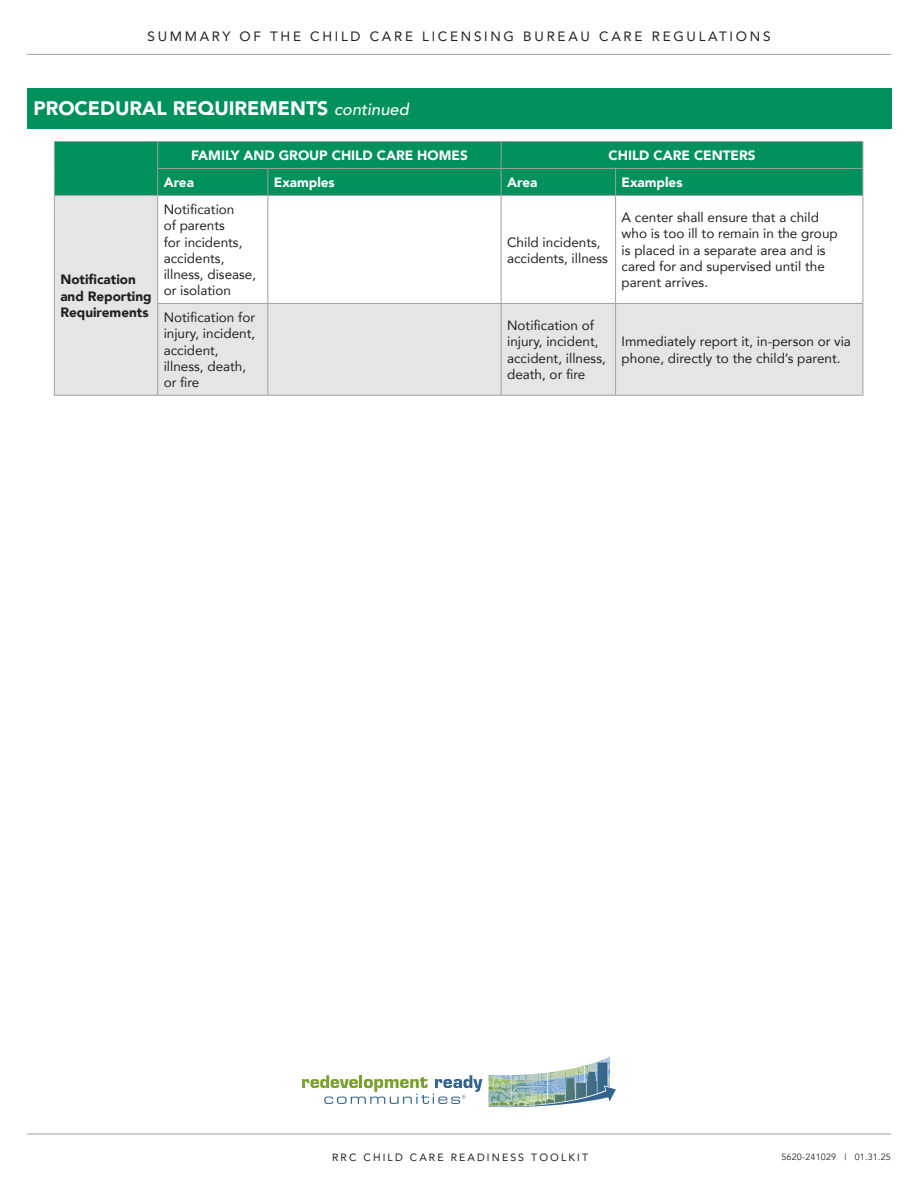
<style>
.page{position:relative;width:918px;height:1188px;background:#fff}
.page>*{position:absolute;margin:0;border:0;box-sizing:border-box;transform-origin:0 0}
.Suggested_Actions{font:900 19.5px "Avenir";color:#fff}
.t1{font:13.5px/16.2px "Avenir";color:#231f20}
.t2{font:900 13.5px "Avenir";color:#fff}
.t3{font:13.5px "Avenir";letter-spacing:.2em;color:#231f20}
.t4{font:900 13.5px/16.2px "Avenir";color:#231f20}
.t5{font:10.5px "Avenir";letter-spacing:.2em;color:#231f20}
.t6{font:9px "Avenir";letter-spacing:.02em;color:#231f20}
.s1{font-weight:500;font-style:italic;font-size:16.5px}
</style>
<div class="page">
<hr style="left:27px;top:1134px;width:864px;height:1px;background:#a0a1a5">
<hr style="left:27px;top:54px;width:864px;height:1px;background:#a0a1a5">
<div style="left:55px;top:142px;width:808px;height:53px;background:#00915c"></div>
<svg style="left:55px;top:196px;width:808px;height:199px;fill:#e4e5e7"></svg>
<hr style="left:54px;top:141px;width:104px;height:1px;background:#a0a1a5">
<hr style="left:158px;top:141px;width:110px;height:1px;background:#a0a1a5">
<hr style="left:268px;top:141px;width:233px;height:1px;background:#a0a1a5">
<hr style="left:501px;top:141px;width:115px;height:1px;background:#a0a1a5">
<hr style="left:616px;top:141px;width:247px;height:1px;background:#a0a1a5">
<svg style="left:54px;top:142px;width:1px;height:53px"></svg>
<hr style="left:157px;top:168px;width:111px;height:1px;background:#a0a1a5">
<svg style="left:157px;top:142px;width:1px;height:53px"></svg>
<hr style="left:268px;top:168px;width:233px;height:1px;background:#a0a1a5">
<svg style="left:267px;top:169px;width:1px;height:26px"></svg>
<hr style="left:501px;top:168px;width:115px;height:1px;background:#a0a1a5">
<svg style="left:501px;top:142px;width:1px;height:53px"></svg>
<hr style="left:616px;top:168px;width:247px;height:1px;background:#a0a1a5">
<svg style="left:615px;top:169px;width:1px;height:26px"></svg>
<svg style="left:863px;top:142px;width:1px;height:53px"></svg>
<hr style="left:54px;top:195px;width:104px;height:1px;background:#a0a1a5">
<hr style="left:54px;top:196px;width:1px;height:107px;background:#a0a1a5">
<hr style="left:158px;top:195px;width:110px;height:1px;background:#a0a1a5">
<hr style="left:157px;top:196px;width:1px;height:107px;background:#a0a1a5">
<hr style="left:268px;top:195px;width:233px;height:1px;background:#a0a1a5">
<hr style="left:267px;top:196px;width:1px;height:107px;background:#a0a1a5">
<hr style="left:501px;top:195px;width:115px;height:1px;background:#a0a1a5">
<hr style="left:501px;top:196px;width:1px;height:107px;background:#a0a1a5">
<hr style="left:616px;top:195px;width:247px;height:1px;background:#a0a1a5">
<hr style="left:615px;top:196px;width:1px;height:107px;background:#a0a1a5">
<hr style="left:863px;top:196px;width:1px;height:107px;background:#a0a1a5">
<hr style="left:54px;top:303px;width:1px;height:92px;background:#a0a1a5">
<hr style="left:157px;top:303px;width:111px;height:1px;background:#a0a1a5">
<hr style="left:157px;top:304px;width:1px;height:91px;background:#a0a1a5">
<hr style="left:268px;top:303px;width:233px;height:1px;background:#a0a1a5">
<hr style="left:267px;top:304px;width:1px;height:91px;background:#a0a1a5">
<hr style="left:501px;top:303px;width:115px;height:1px;background:#a0a1a5">
<hr style="left:501px;top:304px;width:1px;height:91px;background:#a0a1a5">
<hr style="left:616px;top:303px;width:247px;height:1px;background:#a0a1a5">
<hr style="left:615px;top:304px;width:1px;height:91px;background:#a0a1a5">
<hr style="left:863px;top:304px;width:1px;height:91px;background:#a0a1a5">
<hr style="left:54px;top:395px;width:104px;height:1px;background:#a0a1a5">
<hr style="left:158px;top:395px;width:110px;height:1px;background:#a0a1a5">
<hr style="left:268px;top:395px;width:233px;height:1px;background:#a0a1a5">
<hr style="left:501px;top:395px;width:115px;height:1px;background:#a0a1a5">
<hr style="left:616px;top:395px;width:247px;height:1px;background:#a0a1a5">
<div style="left:27px;top:88px;width:864px;height:40px;background:#00915c"></div>
<svg style="left:488px;top:1057px;width:128px;height:50px"></svg>
<svg style="left:302px;top:1075px;width:180px;height:29px"></svg>
<p class="t3" style="left:147px;top:25px;width:625px">SUMMARY OF THE CHILD CARE LICENSING BUREAU CARE REGULATIONS</p>
<p class="Suggested_Actions" style="left:33px;top:91px;width:377px">PROCEDURAL REQUIREMENTS <span class="s1">continued</span></p>
<p class="t4" style="left:60px;top:271px;width:93px">Notification and Reporting<br>Requirements</p>
<p class="t2" style="left:191px;top:144px;width:278px">FAMILY AND GROUP CHILD CARE HOMES</p>
<p class="t2" style="left:609px;top:144px;width:148px">CHILD CARE CENTERS</p>
<p class="t2" style="left:164px;top:171px;width:32px">Area</p>
<p class="t2" style="left:274px;top:171px;width:63px">Examples</p>
<p class="t2" style="left:507px;top:171px;width:32px">Area</p>
<p class="t2" style="left:622px;top:171px;width:63px">Examples</p>
<p class="t1" style="left:164px;top:201px;width:94px">Notification<br>of parents<br>for incidents, accidents, illness, disease, or isolation</p>
<p class="t1" style="left:507px;top:233px;width:102px">Child incidents, accidents, illness</p>
<p class="t1" style="left:164px;top:309px;width:93px">Notification for injury, incident, accident, illness, death, or fire</p>
<p class="t1" style="left:507px;top:317px;width:100px">Notification of injury, incident, accident, illness, death, or fire</p>
<p class="t1" style="left:622px;top:209px;width:218px">A center shall ensure that a child who is too ill to remain in the group is placed in a separate area and is cared for and supervised until the parent arrives.</p>
<p class="t1" style="left:622px;top:333px;width:231px">Immediately report it, in-person or via phone, directly to the child’s parent.</p>
<p class="t5" style="left:332px;top:1149px;width:257px">RRC CHILD CARE READINESS TOOLKIT</p>
<p class="t6" style="left:781px;top:1152px;width:111px">5620-241029 | 01.31.25</p>
</div>
